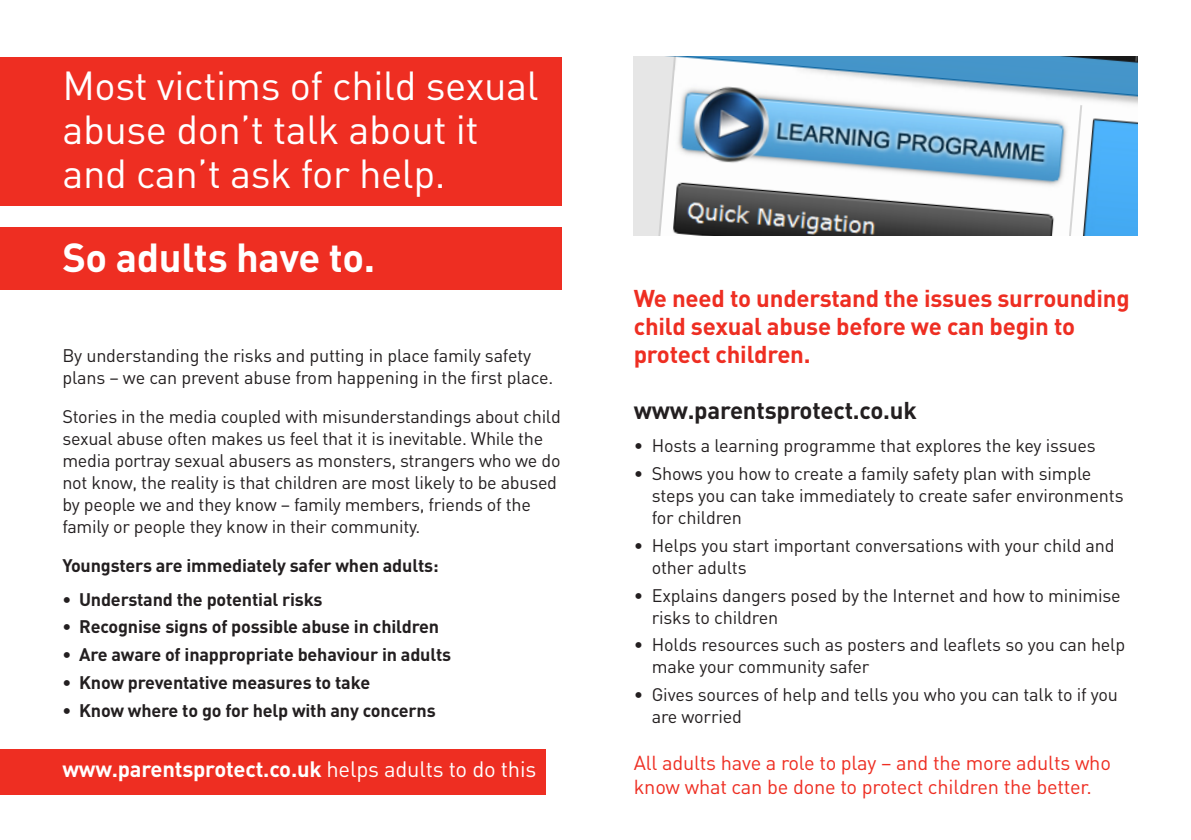
<style>
.page{position:relative;width:1191px;height:840px;background:#fff}
.page>*{position:absolute;margin:0;border:0;box-sizing:border-box;transform-origin:0 0}
.t1{font:40px/44px "DIN Pro";letter-spacing:-.01em;color:#fff}
.t2{font:700 40px "DIN Pro";letter-spacing:-.01em;color:#fff}
.t3{font:700 24px/28px "DIN Pro";letter-spacing:-.01em;color:#ee2e22}
.t4{font:700 24px "DIN Pro";letter-spacing:-.01em;color:#231f20}
.t5{font:700 22px "DIN Pro";letter-spacing:-.01em;color:#fff}
.t6{font:20px/24px "DIN Pro";letter-spacing:-.01em;color:#ee2e22}
.t7{font:18px/22px "DIN Pro";letter-spacing:-.015em;color:#231f20}
.t8{font:700 18px "DIN Pro";letter-spacing:-.01em;color:#231f20}
.s1{font-weight:400}
</style>
<div class="page">
<div style="left:0;top:57px;width:561px;height:149px;background:#ee2e22"></div>
<div style="left:0;top:227px;width:561px;height:62px;background:#ee2e22"></div>
<div style="left:0;top:748px;width:546px;height:46px;background:#ee2e22"></div>
<img style="left:634px;top:57px;width:503px;height:178px">
<p class="t1" style="left:62px;top:63px;width:478px">Most victims of child sexual abuse don’t talk about it and can’t ask for help.</p>
<p class="t2" style="left:62px;top:231px;width:314px">So adults have to.</p>
<p class="t7" style="left:62px;top:344px;width:492px">By understanding the risks and putting in place family safety plans – we can prevent abuse from happening in the first place.</p>
<p class="t7" style="left:62px;top:405px;width:500px">Stories in the media coupled with misunderstandings about child sexual abuse often makes us feel that it is inevitable. While the media portray sexual abusers as monsters, strangers who we do not know, the reality is that children are most likely to be abused by people we and they know – family members, friends of the family or people they know in their community.</p>
<p class="t8" style="left:62px;top:553px;width:378px">Youngsters are immediately safer when adults:</p>
<p class="t8" style="left:62px;top:587px;width:262px">• Understand the potential risks</p>
<p class="t8" style="left:62px;top:614px;width:378px">• Recognise signs of possible abuse in children</p>
<p class="t8" style="left:62px;top:642px;width:390px">• Are aware of inappropriate behaviour in adults</p>
<p class="t8" style="left:62px;top:670px;width:309px">• Know preventative measures to take</p>
<p class="t8" style="left:62px;top:697px;width:375px">• Know where to go for help with any concerns</p>
<p class="t5" style="left:62px;top:754px;width:475px">www.parentsprotect.co.uk <span class="s1">helps adults to do this</span></p>
<p class="t3" style="left:634px;top:283px;width:497px">We need to understand the issues surrounding child sexual abuse before we can begin to protect children.</p>
<p class="t4" style="left:634px;top:394px;width:284px">www.parentsprotect.co.uk</p>
<p class="t7" style="left:634px;top:434px;width:463px">• Hosts a learning programme that explores the key issues</p>
<p class="t7" style="left:652px;top:462px;width:473px;text-indent:-18px">• Shows you how to create a family safety plan with simple steps you can take immediately to create safer environments for children</p>
<p class="t7" style="left:652px;top:533px;width:464px;text-indent:-18px">• Helps you start important conversations with your child and other adults</p>
<p class="t7" style="left:652px;top:583px;width:470px;text-indent:-18px">• Explains dangers posed by the Internet and how to minimise risks to children</p>
<p class="t7" style="left:652px;top:633px;width:475px;text-indent:-18px">• Holds resources such as posters and leaflets so you can help make your community safer</p>
<p class="t7" style="left:652px;top:682px;width:468px;text-indent:-18px">• Gives sources of help and tells you who you can talk to if you are worried</p>
<p class="t6" style="left:634px;top:749px;width:478px">All adults have a role to play – and the more adults who know what can be done to protect children the better.</p>
</div>
